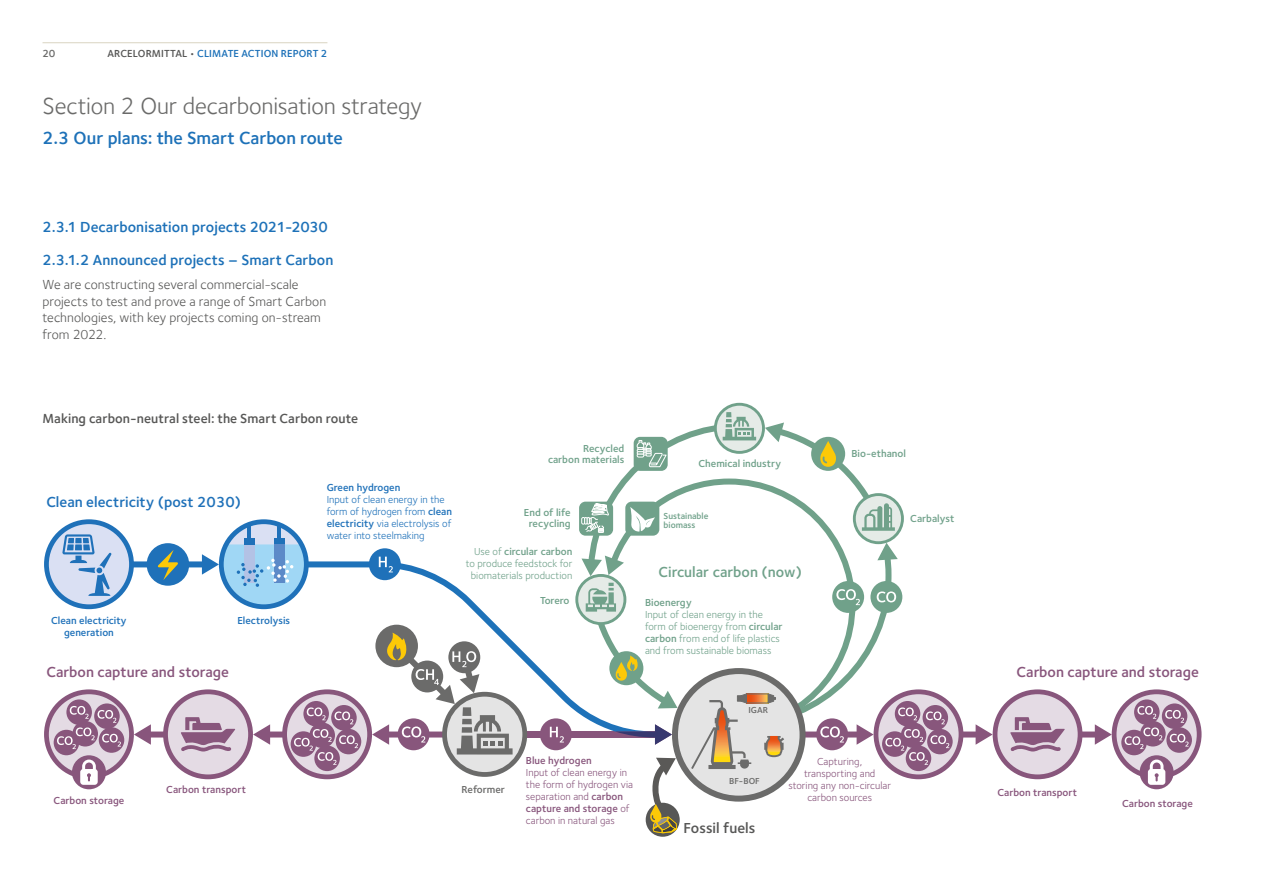
<style>
.page{position:relative;width:1263px;height:893px;background:#fff}
.page>*{position:absolute;margin:0;border:0;box-sizing:border-box;transform-origin:0 0}
.SECTION_1_etc__text{font:24px "Foundry Sterling";letter-spacing:-.01em;color:#6b6b6a}
.Subhead_01_12_14_Blu{font:600 18px "Foundry Sterling";letter-spacing:-.005em;color:#1d71b8}
.Subhead_01_10pt{font:600 15px "Foundry Sterling";letter-spacing:.005em;color:#1d71b8}
.t1{font:600 15px "Foundry Sterling";color:#88567c}
.t2{font:600 15px "Foundry Sterling";color:#1f71b9}
.t3{font:600 15px "Foundry Sterling";color:#70a18a}
.t4{font:600 15px "Foundry Sterling";color:#575756}
.Text_9pt{font:13.5px/16.5px "Foundry Sterling";letter-spacing:.005em;color:#575756}
.Subhead_9pt_demi{font:600 13.5px "Foundry Sterling";letter-spacing:.005em;color:#575756}
.t5{font:10.5px/12px "Foundry Sterling";color:#70a18a}
.t6{font:10.5px/12px "Foundry Sterling";color:#88567c;text-align:center}
.t7{font:10.5px/12px "Foundry Sterling";color:#1f71b9}
.t8{font:600 10.5px/11.2px "Foundry Sterling";color:#70a18a;text-align:center}
.t9{font:600 10.5px "Foundry Sterling";color:#88557c}
.t10{font:600 10.5px/11.2px "Foundry Sterling";color:#1f71b9;text-align:center}
.t11{font:600 10.5px "Foundry Sterling";letter-spacing:.01em;color:#1d71b8}
.t12{font:600 10.5px "Foundry Sterling";letter-spacing:-.01em;color:#6b6b6a}
.t13{font:600 9px/9px "Foundry Sterling";color:#70a18a}
.t14{font:600 9px "Foundry Sterling";color:#6b6b6a}
.s1{color:#575756}
.s2{font-weight:600}
</style>
<div class="page">
<div style="left:143px;top:731px;width:76px;height:6px;background:#88557c"></div>
<svg style="left:134px;top:724px;width:17px;height:21px"></svg>
<div style="left:262px;top:731px;width:76px;height:6px;background:#88557c"></div>
<svg style="left:253px;top:724px;width:17px;height:21px"></svg>
<div style="left:1027px;top:731px;width:76px;height:6px;background:#88557c"></div>
<svg style="left:1095px;top:724px;width:17px;height:21px"></svg>
<div style="left:908px;top:731px;width:76px;height:6px;background:#88557c"></div>
<svg style="left:975px;top:724px;width:17px;height:21px"></svg>
<div style="left:114px;top:561px;width:92px;height:6px;background:#1f71b9"></div>
<div style="left:496px;top:731px;width:167px;height:6px;background:#88557c"></div>
<svg style="left:292px;top:561px;width:283px;height:169px"></svg>
<svg style="left:46px;top:522px;width:85px;height:85px;background:#bdceea"></svg>
<div style="left:44px;top:519px;width:90px;height:90px;border:5px solid #1f71b9;border-radius:50%"></div>
<svg style="left:62px;top:534px;width:49px;height:62px;background:#a5c0e2"></svg>
<svg style="left:221px;top:522px;width:85px;height:85px"></svg>
<div style="left:219px;top:519px;width:90px;height:90px;border:5px solid #1f71b9;border-radius:50%"></div>
<hr style="left:248px;top:524px;width:3px;height:44px;background:#1f71b9">
<div style="left:244px;top:539px;width:10px;height:44px;background:#1f71b9"></div>
<hr style="left:278px;top:524px;width:3px;height:44px;background:#1f71b9">
<div style="left:274px;top:539px;width:11px;height:44px;background:#1f71b9"></div>
<svg style="left:202px;top:544px;width:104px;height:63px"></svg>
<div style="left:147px;top:543px;width:42px;height:43px;background:#1f71b9;border-radius:50%"></div>
<svg style="left:157px;top:550px;width:21px;height:30px"></svg>
<svg style="left:1114px;top:692px;width:85px;height:85px;background:#d2c1d0"></svg>
<div style="left:1112px;top:689px;width:89px;height:90px;border:5px solid #88567c;border-radius:50%"></div>
<div style="left:1139px;top:755px;width:35px;height:34px;background:#88567c;border-radius:50%"></div>
<svg style="left:1148px;top:759px;width:17px;height:26px"></svg>
<div style="left:1134px;top:699px;width:25px;height:26px;background:#88567c;border-radius:50%"></div>
<svg style="left:1162px;top:703px;width:25px;height:26px"></svg>
<svg style="left:1166px;top:727px;width:26px;height:26px"></svg>
<div style="left:1121px;top:730px;width:26px;height:25px;background:#88567c;border-radius:50%"></div>
<svg style="left:1125px;top:706px;width:63px;height:43px"></svg>
<svg style="left:46px;top:692px;width:85px;height:85px;background:#d1c0cf"></svg>
<div style="left:44px;top:689px;width:90px;height:90px;border:5px solid #88567c;border-radius:50%"></div>
<div style="left:72px;top:755px;width:34px;height:34px;background:#88567c;border-radius:50%"></div>
<svg style="left:80px;top:759px;width:18px;height:26px"></svg>
<svg style="left:66px;top:699px;width:26px;height:26px"></svg>
<svg style="left:94px;top:703px;width:26px;height:26px"></svg>
<div style="left:99px;top:727px;width:25px;height:26px;background:#88567c;border-radius:50%"></div>
<div style="left:54px;top:730px;width:25px;height:25px;background:#88567c;border-radius:50%"></div>
<svg style="left:57px;top:706px;width:64px;height:43px"></svg>
<svg style="left:876px;top:692px;width:85px;height:85px"></svg>
<div style="left:873px;top:689px;width:90px;height:90px;border:5px solid #88567c;border-radius:50%"></div>
<svg style="left:927px;top:729px;width:26px;height:25px"></svg>
<svg style="left:285px;top:692px;width:85px;height:85px"></svg>
<div style="left:282px;top:689px;width:90px;height:90px;border:5px solid #88567c;border-radius:50%"></div>
<div style="left:303px;top:701px;width:26px;height:25px;background:#88567c;border-radius:50%"></div>
<svg style="left:331px;top:705px;width:26px;height:25px"></svg>
<div style="left:336px;top:729px;width:25px;height:25px;background:#88567c;border-radius:50%"></div>
<div style="left:291px;top:731px;width:25px;height:26px;background:#88567c;border-radius:50%"></div>
<div style="left:314px;top:746px;width:26px;height:25px;background:#88567c;border-radius:50%"></div>
<svg style="left:294px;top:707px;width:64px;height:58px"></svg>
<div style="left:995px;top:692px;width:85px;height:85px;background:#e4dbe4;border-radius:50%"></div>
<div style="left:993px;top:689px;width:89px;height:90px;border:5px solid #88567c;border-radius:50%"></div>
<svg style="left:1010px;top:717px;width:55px;height:34px"></svg>
<div style="left:166px;top:692px;width:85px;height:85px;background:#e4dbe4;border-radius:50%"></div>
<div style="left:163px;top:689px;width:90px;height:90px;border:5px solid #88567c;border-radius:50%"></div>
<svg style="left:181px;top:717px;width:54px;height:34px"></svg>
<div style="left:369px;top:548px;width:32px;height:32px;background:#1f71b9;border-radius:50%"></div>
<svg style="left:379px;top:557px;width:14px;height:15px"></svg>
<div style="left:540px;top:718px;width:32px;height:32px;background:#88567c;border-radius:50%"></div>
<svg style="left:550px;top:727px;width:14px;height:15px"></svg>
<div style="left:375px;top:625px;width:43px;height:42px;background:#6b6b6a;border-radius:50%"></div>
<svg style="left:372px;top:626px;width:155px;height:151px"></svg>
<svg style="left:646px;top:803px;width:34px;height:34px"></svg>
<svg style="left:575px;top:403px;width:374px;height:430px"></svg>
<hr style="left:43px;top:42px;width:284px;height:1px;background:#dad4c2">
<p class="t12" style="left:43px;top:47px;width:14px">20</p>
<p class="t11" style="left:107px;top:47px;width:222px"><span class="s1">ARCELORMITTAL •</span> CLIMATE ACTION REPORT 2</p>
<p class="SECTION_1_etc__text" style="left:43px;top:92px;width:381px">Section 2 Our decarbonisation strategy</p>
<p class="Subhead_01_12_14_Blu" style="left:43px;top:127px;width:302px">2.3 Our plans: the Smart Carbon route</p>
<p class="Subhead_01_10pt" style="left:43px;top:218px;width:287px">2.3.1 Decarbonisation projects 2021-2030</p>
<p class="Subhead_01_10pt" style="left:43px;top:251px;width:292px">2.3.1.2 Announced projects – Smart Carbon</p>
<p class="Text_9pt" style="left:43px;top:276px;width:285px">We are constructing several commercial-scale projects to test and prove a range of Smart Carbon technologies, with key projects coming on-stream from 2022.</p>
<p class="Subhead_9pt_demi" style="left:43px;top:411px;width:317px">Making carbon-neutral steel: the Smart Carbon route</p>
<p class="t2" style="left:46px;top:493px;width:196px">Clean electricity (post 2030)</p>
<p class="t10" style="left:51px;top:615px;width:77px">Clean electricity generation</p>
<p class="t10" style="left:237px;top:615px;width:54px">Electrolysis</p>
<p class="t1" style="left:46px;top:663px;width:184px">Carbon capture and storage</p>
<p class="t7" style="left:327px;top:482px;width:127px"><span class="s2">Green hydrogen<br></span>Input of clean energy in the form of hydrogen from <span class="s2">clean electricity</span> via electrolysis of water into steelmaking</p>
<p class="t8" style="left:548px;top:443px;width:78px;text-align:right">Recycled<br>carbon materials</p>
<p class="t8" style="left:524px;top:507px;width:48px">End of life recycling</p>
<p class="t5" style="left:466px;top:545px;width:108px;text-align:right">Use of <span class="s2">circular carbon </span>to produce feedstock for biomaterials production</p>
<p class="t8" style="left:699px;top:457px;width:84px">Chemical industry</p>
<p class="t13" style="left:664px;top:512px;width:46px">Sustainable biomass</p>
<p class="t3" style="left:659px;top:563px;width:145px">Circular carbon (now)</p>
<p class="t8" style="left:540px;top:595px;width:31px">Torero</p>
<p class="t5" style="left:645px;top:597px;width:139px"><span class="s2">Bioenergy<br></span>Input of clean energy in the form of bioenergy from <span class="s2">circular carbon</span> from end of life plastics and from sustainable biomass</p>
<p class="t14" style="left:748px;top:704px;width:21px">IGAR</p>
<p class="t8" style="left:851px;top:447px;width:56px">Bio-ethanol</p>
<p class="t8" style="left:910px;top:512px;width:46px">Carbalyst</p>
<p class="t1" style="left:1016px;top:663px;width:184px">Carbon capture and storage</p>
<p class="t6" style="left:526px;top:754px;width:109px;text-align:left"><span class="s2">Blue hydrogen<br></span>Input of clean energy in the form of hydrogen via separation and <span class="s2">carbon capture and storage</span> of carbon in natural gas</p>
<p class="t6" style="left:788px;top:755px;width:104px">Capturing,<br>transporting and storing any non-circular carbon sources</p>
<p class="t14" style="left:729px;top:775px;width:32px">BF-BOF</p>
<p class="t12" style="left:462px;top:783px;width:45px">Reformer</p>
<p class="t9" style="left:166px;top:783px;width:81px">Carbon transport</p>
<p class="t9" style="left:997px;top:787px;width:81px">Carbon transport</p>
<p class="t9" style="left:54px;top:794px;width:72px">Carbon storage</p>
<p class="t9" style="left:1122px;top:797px;width:72px">Carbon storage</p>
<p class="t4" style="left:683px;top:819px;width:74px">Fossil fuels</p>
</div>
